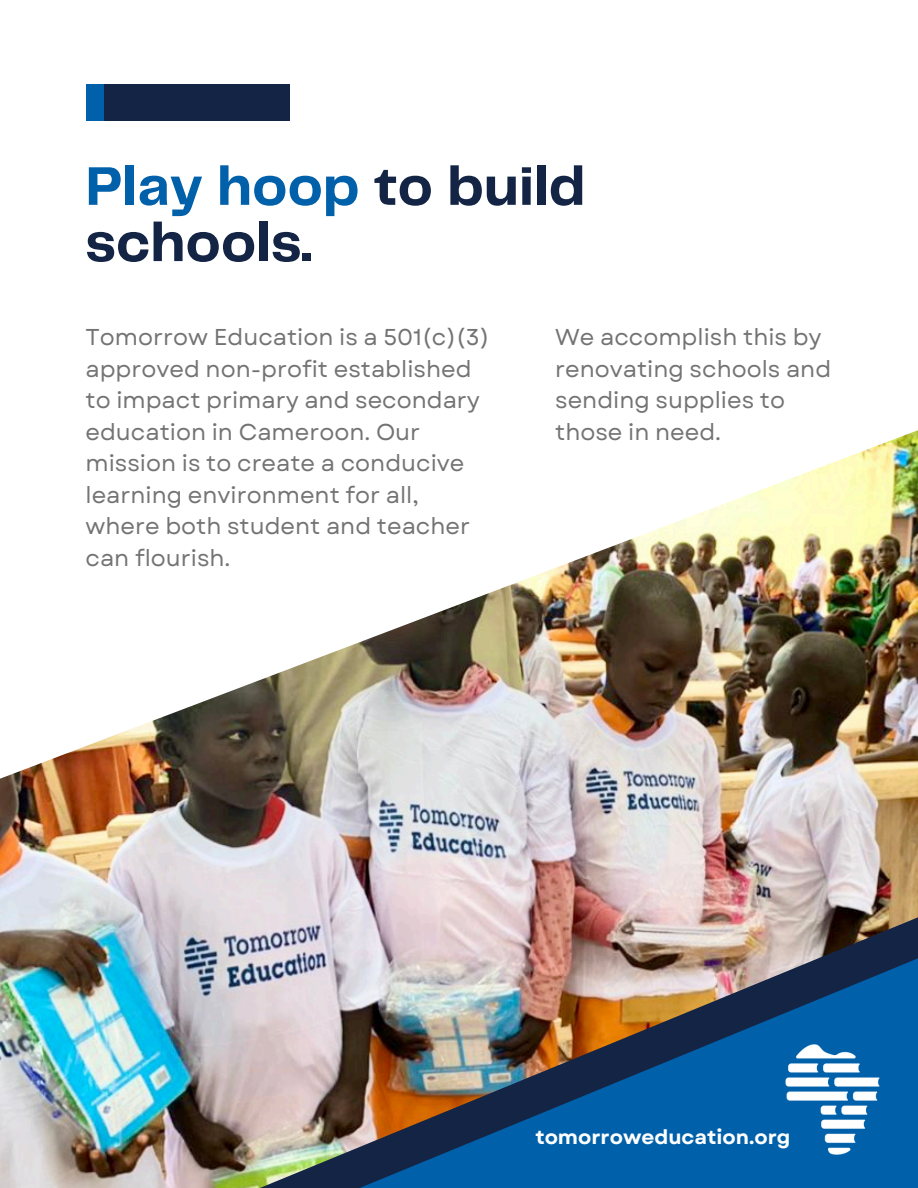
<style>
.page{position:relative;width:918px;height:1188px;background:#fff}
.page>*{position:absolute;margin:0;border:0;box-sizing:border-box;transform-origin:0 0}
.t1{font:700 56.4px/56.2px "Telegraf";color:#142445}
.t2{font:22.95px/31.5px "Garet";color:#737373}
.t3{font:700 19.95px "Garet";color:#fff}
.s1{color:#0060aa}
</style>
<div class="page">
<div style="left:86px;top:84px;width:24px;height:36px;background:#0060aa"></div>
<div style="left:104px;top:84px;width:186px;height:36px;background:#142445"></div>
<img style="left:0;top:430px;width:918px;height:422px">
<img style="left:2px;top:739px;width:916px;height:449px">
<svg style="left:550px;top:976px;width:368px;height:212px;background:#295d87"></svg>
<img style="left:760px;top:1026px;width:146px;height:146px">
<h2 class="t1" style="left:86px;top:161px;width:501px"><span class="s1">Play hoop</span> to build schools.</h2>
<h2 class="t2" style="left:86px;top:322px;width:405px">Tomorrow Education is a 501(c)(3) approved non-profit established to impact primary and secondary education in Cameroon. Our mission is to create a conducive learning environment for all, where both student and teacher can flourish.</h2>
<p class="t2" style="left:555px;top:322px;width:278px">We accomplish this by renovating schools and sending supplies to those in need.</p>
<p class="t3" style="left:535px;top:1122px;width:257px">tomorroweducation.org</p>
</div>
